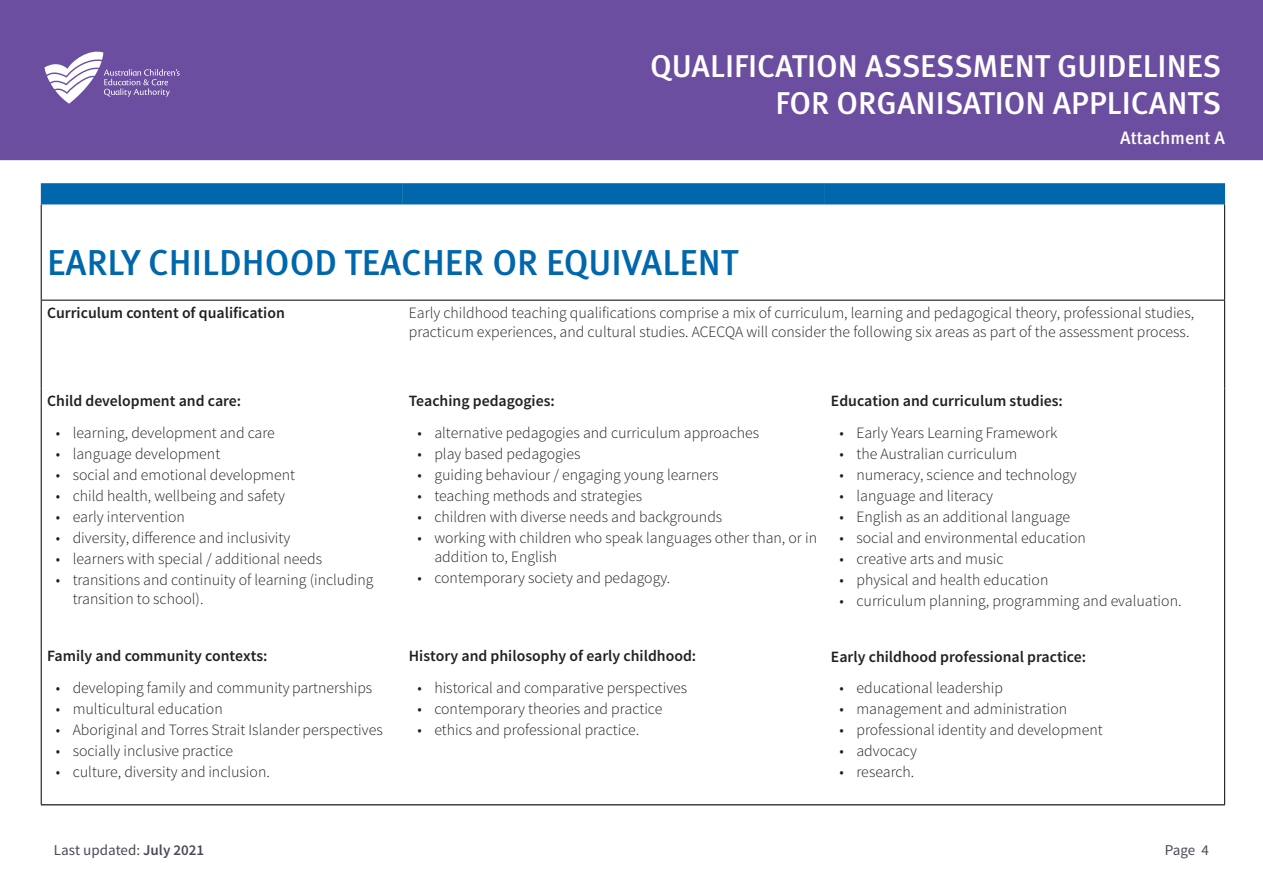
<style>
.page{position:relative;width:1263px;height:893px;background:#fff}
.page>*{position:absolute;margin:0;border:0;box-sizing:border-box;transform-origin:0 0}
.Quality_area_HD{font:500 36px "Meta Pro";color:#0067ac}
.t1{font:500 31.5px/37.8px "Meta Pro";color:#fff;text-align:right}
.colour_title_HD{font:500 18px "Meta Pro";color:#fff}
.body_text{font:300 15.75px/18.9px "Source Sans Pro";color:#231f20}
.body_text-2{font:600 15.75px "Source Sans Pro";color:#231f20}
.t2{font:15px "Source Sans Pro";color:#4a4a56}
.s1{font-weight:600}
</style>
<div class="page">
<div style="left:0;top:0;width:1263px;height:160px;background:#6b4ea0"></div>
<svg style="left:44px;top:48px;width:136px;height:56px"></svg>
<hr style="left:41px;top:204px;width:1px;height:96px;background:#000">
<hr style="left:41px;top:301px;width:1px;height:87px;background:#000">
<hr style="left:1224px;top:301px;width:1px;height:87px;background:#000">
<hr style="left:41px;top:388px;width:1px;height:416px;background:#000">
<hr style="left:1224px;top:388px;width:1px;height:416px;background:#000">
<hr style="left:41px;top:804px;width:362px;height:1px;background:#000">
<hr style="left:403px;top:804px;width:422px;height:1px;background:#000">
<hr style="left:825px;top:804px;width:400px;height:1px;background:#000">
<div style="left:41px;top:183px;width:362px;height:21px;background:#0067ac"></div>
<div style="left:403px;top:183px;width:422px;height:21px;background:#0067ac"></div>
<div style="left:825px;top:183px;width:400px;height:21px;background:#0067ac"></div>
<hr style="left:1224px;top:204px;width:1px;height:96px;background:#000">
<hr style="left:41px;top:300px;width:362px;height:1px;background:#000">
<hr style="left:403px;top:300px;width:422px;height:1px;background:#000">
<hr style="left:825px;top:300px;width:400px;height:1px;background:#000">
<h2 class="t1" style="left:650px;top:48px;width:573px">QUALIFICATION ASSESSMENT GUIDELINES<br>FOR ORGANISATION APPLICANTS</h2>
<p class="colour_title_HD" style="left:1120px;top:127px;width:106px">Attachment A</p>
<p class="Quality_area_HD" style="left:47px;top:240px;width:692px">EARLY CHILDHOOD TEACHER OR EQUIVALENT</p>
<p class="body_text-2" style="left:47px;top:303px;width:239px">Curriculum content of qualification</p>
<p class="body_text" style="left:409px;top:303px;width:787px">Early childhood teaching qualifications comprise a mix of curriculum, learning and pedagogical theory, professional studies, practicum experiences, and cultural studies. ACECQA will consider the following six areas as part of the assessment process.</p>
<p class="body_text-2" style="left:47px;top:391px;width:196px">Child development and care:</p>
<p class="body_text" style="left:56px;top:423px;width:221px">• learning, development and care</p>
<p class="body_text" style="left:56px;top:444px;width:166px">• language development</p>
<p class="body_text" style="left:56px;top:465px;width:241px">• social and emotional development</p>
<p class="body_text" style="left:56px;top:486px;width:231px">• child health, wellbeing and safety</p>
<p class="body_text" style="left:56px;top:507px;width:131px">• early intervention</p>
<p class="body_text" style="left:56px;top:529px;width:236px">• diversity, difference and inclusivity</p>
<p class="body_text" style="left:56px;top:550px;width:268px">• learners with special / additional needs</p>
<p class="body_text" style="left:73px;top:571px;width:302px;text-indent:-17px">• transitions and continuity of learning (including transition to school).</p>
<p class="body_text-2" style="left:47px;top:646px;width:222px">Family and community contexts:</p>
<p class="body_text" style="left:56px;top:678px;width:318px">• developing family and community partnerships</p>
<p class="body_text" style="left:56px;top:699px;width:168px">• multicultural education</p>
<p class="body_text" style="left:56px;top:720px;width:329px">• Aboriginal and Torres Strait Islander perspectives</p>
<p class="body_text" style="left:56px;top:741px;width:179px">• socially inclusive practice</p>
<p class="body_text" style="left:56px;top:762px;width:216px">• culture, diversity and inclusion.</p>
<p class="body_text-2" style="left:409px;top:391px;width:147px">Teaching pedagogies:</p>
<p class="body_text" style="left:417px;top:423px;width:343px">• alternative pedagogies and curriculum approaches</p>
<p class="body_text" style="left:417px;top:444px;width:165px">• play based pedagogies</p>
<p class="body_text" style="left:417px;top:465px;width:302px">• guiding behaviour / engaging young learners</p>
<p class="body_text" style="left:417px;top:486px;width:226px">• teaching methods and strategies</p>
<p class="body_text" style="left:417px;top:507px;width:306px">• children with diverse needs and backgrounds</p>
<p class="body_text" style="left:434px;top:529px;width:384px;text-indent:-17px">• working with children who speak languages other than, or in addition to, English</p>
<p class="body_text" style="left:417px;top:568px;width:254px">• contemporary society and pedagogy.</p>
<p class="body_text-2" style="left:409px;top:646px;width:289px">History and philosophy of early childhood:</p>
<p class="body_text" style="left:417px;top:678px;width:271px">• historical and comparative perspectives</p>
<p class="body_text" style="left:417px;top:699px;width:247px">• contemporary theories and practice</p>
<p class="body_text" style="left:417px;top:720px;width:223px">• ethics and professional practice.</p>
<p class="body_text-2" style="left:831px;top:391px;width:233px">Education and curriculum studies:</p>
<p class="body_text" style="left:839px;top:423px;width:219px">• Early Years Learning Framework</p>
<p class="body_text" style="left:839px;top:444px;width:179px">• the Australian curriculum</p>
<p class="body_text" style="left:839px;top:465px;width:239px">• numeracy, science and technology</p>
<p class="body_text" style="left:839px;top:486px;width:155px">• language and literacy</p>
<p class="body_text" style="left:839px;top:507px;width:232px">• English as an additional language</p>
<p class="body_text" style="left:839px;top:529px;width:248px">• social and environmental education</p>
<p class="body_text" style="left:839px;top:550px;width:166px">• creative arts and music</p>
<p class="body_text" style="left:839px;top:571px;width:210px">• physical and health education</p>
<p class="body_text" style="left:839px;top:592px;width:344px">• curriculum planning, programming and evaluation.</p>
<p class="body_text-2" style="left:831px;top:646px;width:257px">Early childhood professional practice:</p>
<p class="body_text" style="left:839px;top:679px;width:165px">• educational leadership</p>
<p class="body_text" style="left:839px;top:700px;width:229px">• management and administration</p>
<p class="body_text" style="left:839px;top:721px;width:265px">• professional identity and development</p>
<p class="body_text" style="left:839px;top:742px;width:79px">• advocacy</p>
<p class="body_text" style="left:839px;top:763px;width:76px">• research.</p>
<p class="t2" style="left:54px;top:840px;width:152px">Last updated: <span class="s1">July 2021</span></p>
<p class="t2" style="left:1165px;top:840px;width:46px">Page 4</p>
</div>
